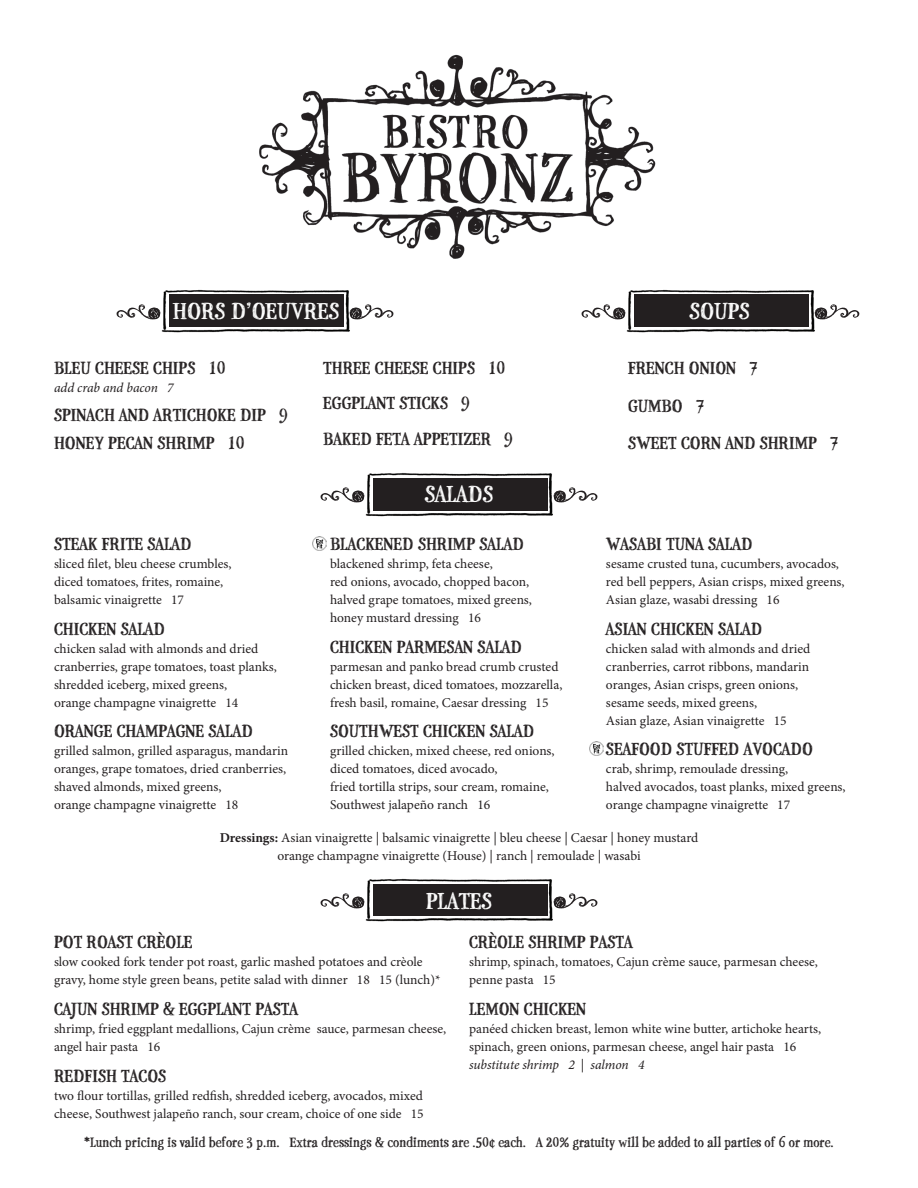
<style>
.page{position:relative;width:918px;height:1188px;background:#fff}
.page>*{position:absolute;margin:0;border:0;box-sizing:border-box;transform-origin:0 0}
.t1{font:700 25.5px "P22 Stanyan";color:#fff}
.t2{font:700 19.5px "P22 Stanyan";color:#231f20}
.t3{font:700 15px "P22 Stanyan";color:#231f20}
.t4{font:13.5px "Minion Pro";color:#231f20}
.t5{font:italic 13.5px "Minion Pro";letter-spacing:-.01em;color:#231f20}
.s1{font-weight:700}
.s2{font-style:normal}
</style>
<div class="page">
<img style="left:558px;top:893px;width:40px;height:16px">
<img style="left:365px;top:878px;width:193px;height:44px">
<img style="left:320px;top:888px;width:50px;height:27px">
<div style="left:373px;top:884px;width:175px;height:32px;background:#231f20"></div>
<img style="left:589px;top:742px;width:14px;height:14px">
<img style="left:312px;top:536px;width:14px;height:14px">
<img style="left:558px;top:487px;width:40px;height:16px">
<img style="left:365px;top:473px;width:193px;height:44px">
<img style="left:320px;top:481px;width:50px;height:28px">
<div style="left:373px;top:478px;width:175px;height:32px;background:#231f20"></div>
<img style="left:819px;top:304px;width:41px;height:16px">
<img style="left:626px;top:290px;width:193px;height:43px">
<img style="left:581px;top:298px;width:51px;height:28px">
<div style="left:634px;top:294px;width:175px;height:33px;background:#231f20"></div>
<img style="left:354px;top:304px;width:40px;height:16px">
<img style="left:161px;top:289px;width:193px;height:44px">
<img style="left:116px;top:298px;width:51px;height:28px">
<div style="left:169px;top:294px;width:175px;height:33px;background:#231f20"></div>
<img style="left:221px;top:54px;width:476px;height:239px">
<p class="t1" style="left:173px;top:297px;width:168px">HORS D’OEUVRES</p>
<p class="t2" style="left:54px;top:358px;width:173px">BLEU CHEESE CHIPS 10</p>
<p class="t5" style="left:54px;top:379px;width:121px">add crab and bacon 7</p>
<p class="t2" style="left:54px;top:404px;width:235px">SPINACH AND ARTICHOKE DIP 9</p>
<p class="t2" style="left:54px;top:433px;width:192px">HONEY PECAN SHRIMP 10</p>
<p class="t2" style="left:54px;top:533px;width:139px">STEAK FRITE SALAD</p>
<p class="t4" style="left:54px;top:555px;width:179px">sliced filet, bleu cheese crumbles,</p>
<p class="t4" style="left:54px;top:573px;width:171px">diced tomatoes, frites, romaine,</p>
<p class="t4" style="left:54px;top:591px;width:132px">balsamic vinaigrette 17</p>
<p class="t2" style="left:54px;top:618px;width:113px">CHICKEN SALAD</p>
<p class="t4" style="left:54px;top:639px;width:206px">chicken salad with almonds and dried</p>
<p class="t4" style="left:54px;top:657px;width:224px">cranberries, grape tomatoes, toast planks,</p>
<p class="t4" style="left:54px;top:675px;width:175px">shredded iceberg, mixed greens,</p>
<p class="t4" style="left:54px;top:693px;width:186px">orange champagne vinaigrette 14</p>
<p class="t2" style="left:54px;top:721px;width:201px">ORANGE CHAMPAGNE SALAD</p>
<p class="t4" style="left:54px;top:742px;width:236px">grilled salmon, grilled asparagus, mandarin</p>
<p class="t4" style="left:54px;top:760px;width:234px">oranges, grape tomatoes, dried cranberries,</p>
<p class="t4" style="left:54px;top:778px;width:169px">shaved almonds, mixed greens,</p>
<p class="t4" style="left:54px;top:796px;width:186px">orange champagne vinaigrette 18</p>
<p class="t2" style="left:323px;top:358px;width:184px">THREE CHEESE CHIPS 10</p>
<p class="t2" style="left:323px;top:393px;width:148px">EGGPLANT STICKS 9</p>
<p class="t2" style="left:323px;top:428px;width:191px">BAKED FETA APPETIZER 9</p>
<p class="t1" style="left:425px;top:481px;width:70px">SALADS</p>
<p class="t2" style="left:330px;top:533px;width:195px">BLACKENED SHRIMP SALAD</p>
<p class="t4" style="left:330px;top:555px;width:164px">blackened shrimp, feta cheese,</p>
<p class="t4" style="left:330px;top:573px;width:201px">red onions, avocado, chopped bacon,</p>
<p class="t4" style="left:330px;top:591px;width:204px">halved grape tomatoes, mixed greens,</p>
<p class="t4" style="left:330px;top:609px;width:153px">honey mustard dressing 16</p>
<p class="t2" style="left:330px;top:636px;width:194px">CHICKEN PARMESAN SALAD</p>
<p class="t4" style="left:330px;top:657px;width:230px">parmesan and panko bread crumb crusted</p>
<p class="t4" style="left:330px;top:675px;width:234px">chicken breast, diced tomatoes, mozzarella,</p>
<p class="t4" style="left:330px;top:693px;width:220px">fresh basil, romaine, Caesar dressing 15</p>
<p class="t2" style="left:330px;top:721px;width:206px">SOUTHWEST CHICKEN SALAD</p>
<p class="t4" style="left:330px;top:742px;width:226px">grilled chicken, mixed cheese, red onions,</p>
<p class="t4" style="left:330px;top:760px;width:169px">diced tomatoes, diced avocado,</p>
<p class="t4" style="left:330px;top:778px;width:220px">fried tortilla strips, sour cream, romaine,</p>
<p class="t4" style="left:330px;top:796px;width:162px">Southwest jalapeño ranch 16</p>
<p class="t1" style="left:690px;top:297px;width:62px">SOUPS</p>
<p class="t2" style="left:628px;top:358px;width:131px">FRENCH ONION 7</p>
<p class="t2" style="left:628px;top:395px;width:78px">GUMBO 7</p>
<p class="t2" style="left:628px;top:433px;width:212px">SWEET CORN AND SHRIMP 7</p>
<p class="t2" style="left:606px;top:533px;width:148px">WASABI TUNA SALAD</p>
<p class="t4" style="left:606px;top:555px;width:235px">sesame crusted tuna, cucumbers, avocados,</p>
<p class="t4" style="left:606px;top:573px;width:240px">red bell peppers, Asian crisps, mixed greens,</p>
<p class="t4" style="left:606px;top:591px;width:175px">Asian glaze, wasabi dressing 16</p>
<p class="t2" style="left:606px;top:618px;width:158px">ASIAN CHICKEN SALAD</p>
<p class="t4" style="left:606px;top:639px;width:206px">chicken salad with almonds and dried</p>
<p class="t4" style="left:606px;top:657px;width:205px">cranberries, carrot ribbons, mandarin</p>
<p class="t4" style="left:606px;top:675px;width:194px">oranges, Asian crisps, green onions,</p>
<p class="t4" style="left:606px;top:693px;width:153px">sesame seeds, mixed greens,</p>
<p class="t4" style="left:606px;top:711px;width:182px">Asian glaze, Asian vinaigrette 15</p>
<p class="t2" style="left:606px;top:739px;width:208px">SEAFOOD STUFFED AVOCADO</p>
<p class="t4" style="left:606px;top:760px;width:184px">crab, shrimp, remoulade dressing,</p>
<p class="t4" style="left:606px;top:778px;width:241px">halved avocados, toast planks, mixed greens,</p>
<p class="t4" style="left:606px;top:796px;width:186px">orange champagne vinaigrette 17</p>
<p class="t4" style="left:220px;top:828px;width:480px"><span class="s1">Dressings:</span> Asian vinaigrette | balsamic vinaigrette | bleu cheese | Caesar | honey mustard</p>
<p class="t4" style="left:277px;top:846px;width:365px">orange champagne vinaigrette (House) | ranch | remoulade | wasabi</p>
<p class="t1" style="left:426px;top:887px;width:67px">PLATES</p>
<p class="t2" style="left:54px;top:932px;width:140px">POT ROAST CRÈOLE</p>
<p class="t4" style="left:54px;top:953px;width:370px">slow cooked fork tender pot roast, garlic mashed potatoes and crèole</p>
<p class="t4" style="left:54px;top:971px;width:388px">gravy, home style green beans, petite salad with dinner 18 15 (lunch)*</p>
<p class="t2" style="left:54px;top:999px;width:246px">CAJUN SHRIMP &amp; EGGPLANT PASTA</p>
<p class="t4" style="left:54px;top:1020px;width:394px">shrimp, fried eggplant medallions, Cajun crème sauce, parmesan cheese,</p>
<p class="t4" style="left:54px;top:1038px;width:108px">angel hair pasta 16</p>
<p class="t2" style="left:54px;top:1066px;width:114px">REDFISH TACOS</p>
<p class="t4" style="left:54px;top:1087px;width:371px">two flour tortillas, grilled redfish, shredded iceberg, avocados, mixed</p>
<p class="t4" style="left:54px;top:1105px;width:371px">cheese, Southwest jalapeño ranch, sour cream, choice of one side 15</p>
<p class="t2" style="left:469px;top:932px;width:165px">CRÈOLE SHRIMP PASTA</p>
<p class="t4" style="left:469px;top:953px;width:350px">shrimp, spinach, tomatoes, Cajun crème sauce, parmesan cheese,</p>
<p class="t4" style="left:469px;top:971px;width:88px">penne pasta 15</p>
<p class="t2" style="left:469px;top:999px;width:119px">LEMON CHICKEN</p>
<p class="t4" style="left:469px;top:1020px;width:354px">panéed chicken breast, lemon white wine butter, artichoke hearts,</p>
<p class="t4" style="left:469px;top:1038px;width:329px">spinach, green onions, parmesan cheese, angel hair pasta 16</p>
<p class="t5" style="left:469px;top:1056px;width:177px">substitute shrimp 2 <span class="s2">|</span> salmon 4</p>
<p class="t3" style="left:84px;top:1134px;width:751px">*Lunch pricing is valid before 3 p.m. Extra dressings &amp; condiments are .50¢ each. A 20% gratuity will be added to all parties of 6 or more.</p>
</div>
